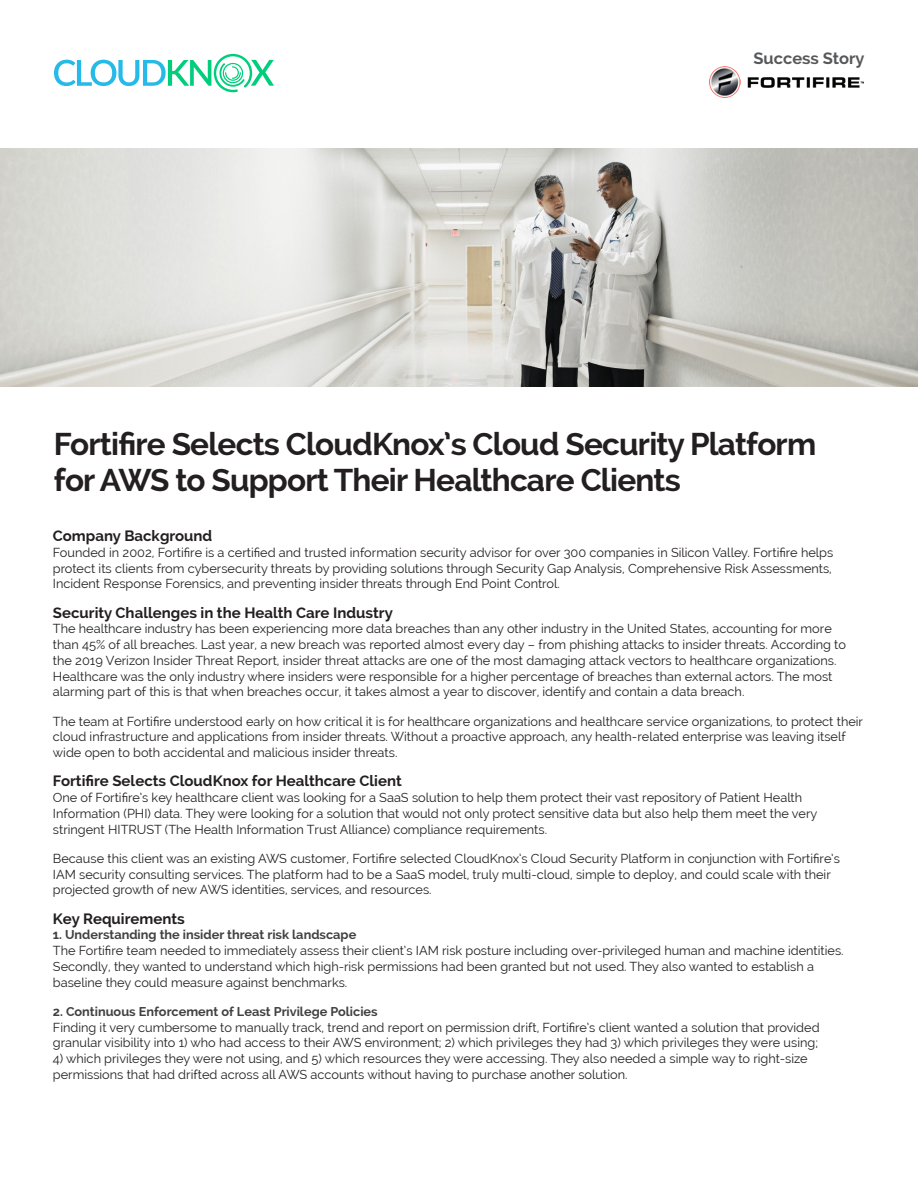
<style>
.page{position:relative;width:918px;height:1188px;background:#fff}
.page>*{position:absolute;margin:0;border:0;box-sizing:border-box;transform-origin:0 0}
.t1{font:700 31.5px/36px "Raleway";letter-spacing:-.025em;color:#231f20}
.t2{font:700 16.5px "Raleway";color:#57585a}
.t3{font:700 15px "Raleway";color:#231f20}
.t4{font:12.75px/15.8px "Raleway";color:#231f20}
.t5{font:700 12.75px "Raleway";color:#414042}
</style>
<div class="page">
<svg style="left:54px;top:54px;width:220px;height:38px"></svg>
<img style="left:710px;top:66px;width:154px;height:32px">
<img style="left:0;top:148px;width:918px;height:239px">
<p class="t2" style="left:753px;top:49px;width:112px">Success Story</p>
<h1 class="t1" style="left:54px;top:427px;width:764px">Fortifire Selects CloudKnox’s Cloud Security Platform for AWS to Support Their Healthcare Clients</h1>
<h2 class="t3" style="left:53px;top:527px;width:161px">Company Background</h2>
<p class="t4" style="left:53px;top:544px;width:782px;text-align:justify">Founded in 2002, Fortifire is a certified and trusted information security advisor for over 300 companies in Silicon Valley. Fortifire helps protect its clients from cybersecurity threats by providing solutions through Security Gap Analysis, Comprehensive Risk Assessments, Incident Response Forensics, and preventing insider threats through End Point Control.</p>
<h2 class="t3" style="left:53px;top:604px;width:341px">Security Challenges in the Health Care Industry</h2>
<p class="t4" style="left:53px;top:621px;width:795px">The healthcare industry has been experiencing more data breaches than any other industry in the United States, accounting for more than 45% of all breaches. Last year, a new breach was reported almost every day – from phishing attacks to insider threats. According to the 2019 Verizon Insider Threat Report, insider threat attacks are one of the most damaging attack vectors to healthcare organizations.<br>Healthcare was the only industry where insiders were responsible for a higher percentage of breaches than external actors. The most alarming part of this is that when breaches occur, it takes almost a year to discover, identify and contain a data breach.</p>
<p class="t4" style="left:53px;top:713px;width:812px">The team at Fortifire understood early on how critical it is for healthcare organizations and healthcare service organizations, to protect their cloud infrastructure and applications from insider threats. Without a proactive approach, any health-related enterprise was leaving itself wide open to both accidental and malicious insider threats.</p>
<h2 class="t3" style="left:53px;top:773px;width:350px">Fortifire Selects CloudKnox for Healthcare Client</h2>
<p class="t4" style="left:53px;top:790px;width:766px">One of Fortifire’s key healthcare client was looking for a SaaS solution to help them protect their vast repository of Patient Health<br>Information (PHI) data. They were looking for a solution that would not only protect sensitive data but also help them meet the very stringent HITRUST (The Health Information Trust Alliance) compliance requirements.</p>
<p class="t4" style="left:53px;top:850px;width:788px">Because this client was an existing AWS customer, Fortifire selected CloudKnox‘s Cloud Security Platform in conjunction with Fortifire’s<br>IAM security consulting services. The platform had to be a SaaS model, truly multi-cloud, simple to deploy, and could scale with their projected growth of new AWS identities, services, and resources.</p>
<h2 class="t3" style="left:53px;top:910px;width:133px">Key Requirements</h2>
<h2 class="t5" style="left:53px;top:928px;width:305px">1. Understanding the insider threat risk landscape</h2>
<p class="t4" style="left:53px;top:943px;width:792px">The Fortifire team needed to immediately assess their client’s IAM risk posture including over-privileged human and machine identities.<br>Secondly, they wanted to understand which high-risk permissions had been granted but not used. They also wanted to establish a baseline they could measure against benchmarks.</p>
<h2 class="t5" style="left:53px;top:1004px;width:326px">2. Continuous Enforcement of Least Privilege Policies</h2>
<p class="t4" style="left:53px;top:1019px;width:768px">Finding it very cumbersome to manually track, trend and report on permission drift, Fortifire’s client wanted a solution that provided granular visibility into 1) who had access to their AWS environment; 2) which privileges they had 3) which privileges they were using;</p>
<p class="t4" style="left:53px;top:1051px;width:756px">4) which privileges they were not using, and 5) which resources they were accessing. They also needed a simple way to right-size permissions that had drifted across all AWS accounts without having to purchase another solution.</p>
</div>
